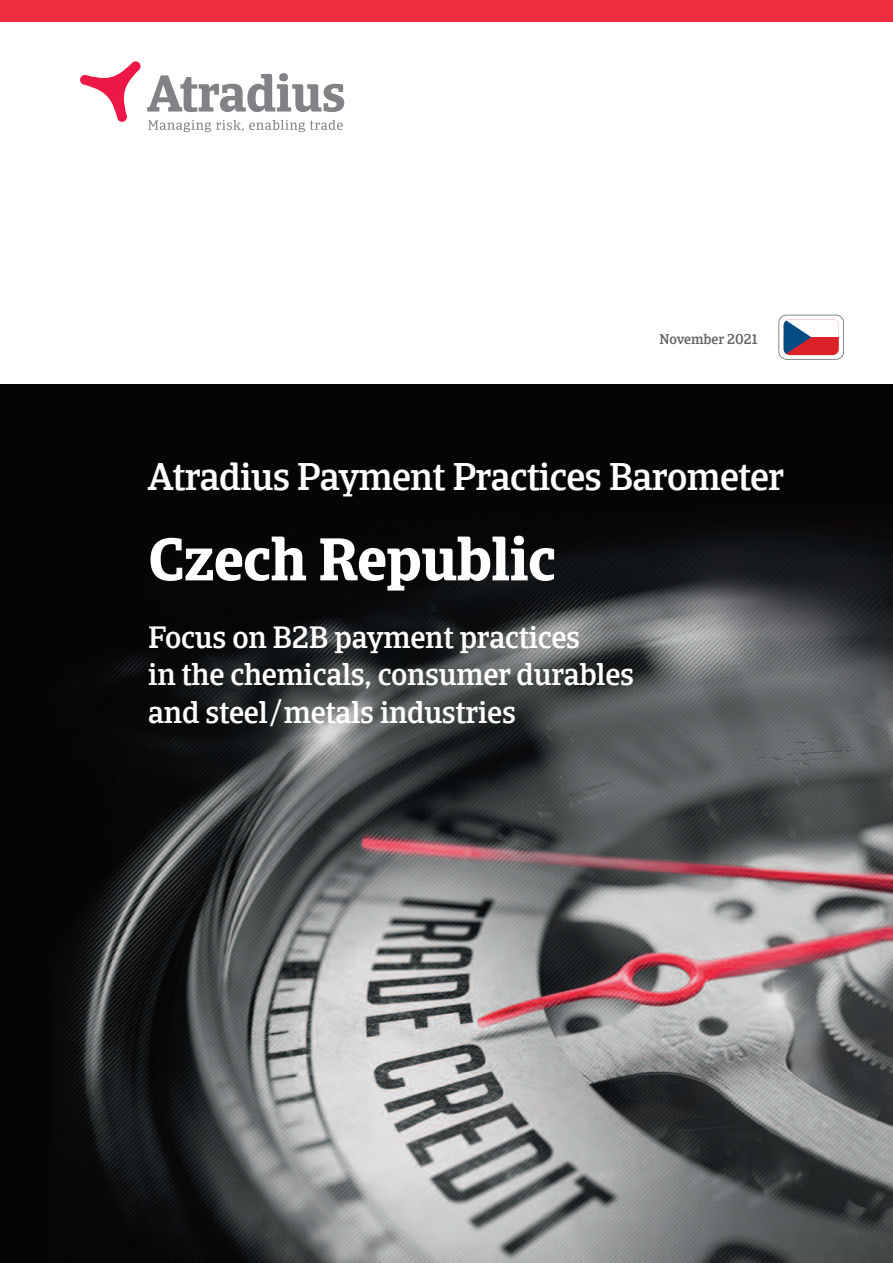
<style>
.page{position:relative;width:893px;height:1263px;background:#fff}
.page>*{position:absolute;margin:0;border:0;box-sizing:border-box;transform-origin:0 0}
.t1{font:700 60px "Catalana";letter-spacing:-.01em;color:#fff}
.t2{font:500 37.5px "Catalana";letter-spacing:-.02em;color:#fff}
.t3{font:500 30px/37.5px "Catalana";letter-spacing:-.01em;color:#fff}
.t4{font:500 13.8px "Catalana";color:#636366}
</style>
<div class="page">
<img style="left:0;top:384px;width:893px;height:879px">
<div style="left:0;top:0;width:893px;height:21px;background:#ee2e40"></div>
<svg style="left:147px;top:73px;width:197px;height:39px"></svg>
<svg style="left:80px;top:61px;width:61px;height:61px"></svg>
<svg style="left:148px;top:120px;width:195px;height:12px"></svg>
<div style="left:778px;top:315px;width:66px;height:45px;border:2px solid #636366;border-radius:8px"></div>
<div style="left:784px;top:319px;width:55px;height:36px;background:#dd2129;border-radius:6px"></div>
<div style="left:784px;top:319px;width:55px;height:18px;background:#fff"></div>
<svg style="left:784px;top:319px;width:27px;height:36px"></svg>
<p class="t4" style="left:660px;top:330px;width:99px">November 2021</p>
<p class="t2" style="left:148px;top:452px;width:638px">Atradius Payment Practices Barometer</p>
<h1 class="t1" style="left:148px;top:520px;width:409px">Czech Republic</h1>
<p class="t3" style="left:148px;top:619px;width:487px">Focus on B2B payment practices<br>in the chemicals, consumer durables and steel/metals industries</p>
</div>
